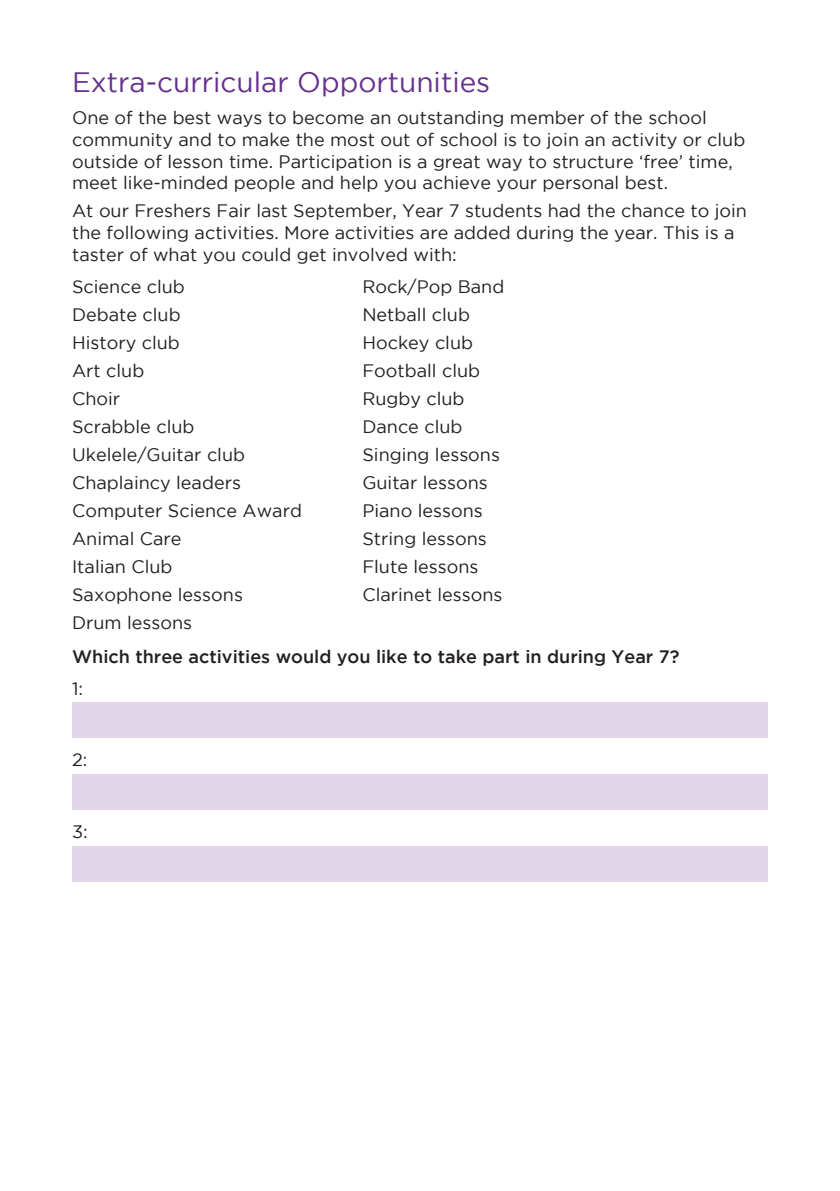
<style>
.page{position:relative;width:840px;height:1191px;background:#fff}
.page>*{position:absolute;margin:0;border:0;box-sizing:border-box;transform-origin:0 0}
.t1{font:28px "Gotham";color:#66308e}
.t2{font:18px/21.6px "Gotham";color:#231f20}
.t3{font:500 18px "Gotham";color:#231f20}
</style>
<div class="page">
<div style="left:72px;top:702px;width:695px;height:35px;background:#e1d6e8"></div>
<div style="left:72px;top:774px;width:695px;height:35px;background:#e1d6e8"></div>
<div style="left:72px;top:846px;width:695px;height:35px;background:#e1d6e8"></div>
<p class="t1" style="left:72px;top:67px;width:419px">Extra-curricular Opportunities</p>
<p class="t2" style="left:72px;top:107px;width:674px">One of the best ways to become an outstanding member of the school community and to make the most out of school is to join an activity or club outside of lesson time. Participation is a great way to structure ‘free’ time, meet like-minded people and help you achieve your personal best.</p>
<p class="t2" style="left:72px;top:200px;width:676px">At our Freshers Fair last September, Year 7 students had the chance to join the following activities. More activities are added during the year. This is a taster of what you could get involved with:</p>
<p class="t2" style="left:72px;top:275px;width:114px">Science club</p>
<p class="t2" style="left:362px;top:275px;width:143px">Rock/Pop Band</p>
<p class="t2" style="left:72px;top:303px;width:110px">Debate club</p>
<p class="t2" style="left:362px;top:303px;width:109px">Netball club</p>
<p class="t2" style="left:72px;top:331px;width:109px">History club</p>
<p class="t2" style="left:362px;top:331px;width:112px">Hockey club</p>
<p class="t2" style="left:72px;top:359px;width:74px">Art club</p>
<p class="t2" style="left:362px;top:359px;width:119px">Football club</p>
<p class="t2" style="left:72px;top:387px;width:50px">Choir</p>
<p class="t2" style="left:362px;top:387px;width:104px">Rugby club</p>
<p class="t2" style="left:72px;top:415px;width:124px">Scrabble club</p>
<p class="t2" style="left:362px;top:415px;width:101px">Dance club</p>
<p class="t2" style="left:72px;top:443px;width:174px">Ukelele/Guitar club</p>
<p class="t2" style="left:362px;top:443px;width:139px">Singing lessons</p>
<p class="t2" style="left:72px;top:471px;width:170px">Chaplaincy leaders</p>
<p class="t2" style="left:362px;top:471px;width:127px">Guitar lessons</p>
<p class="t2" style="left:72px;top:499px;width:231px">Computer Science Award</p>
<p class="t2" style="left:362px;top:499px;width:122px">Piano lessons</p>
<p class="t2" style="left:72px;top:527px;width:111px">Animal Care</p>
<p class="t2" style="left:362px;top:527px;width:126px">String lessons</p>
<p class="t2" style="left:72px;top:555px;width:102px">Italian Club</p>
<p class="t2" style="left:362px;top:555px;width:117px">Flute lessons</p>
<p class="t2" style="left:72px;top:583px;width:172px">Saxophone lessons</p>
<p class="t2" style="left:362px;top:583px;width:141px">Clarinet lessons</p>
<p class="t2" style="left:72px;top:611px;width:121px">Drum lessons</p>
<p class="t3" style="left:72px;top:646px;width:608px">Which three activities would you like to take part in during Year 7?</p>
<p class="t2" style="left:72px;top:677px;width:13px">1:</p>
<p class="t2" style="left:72px;top:748px;width:17px">2:</p>
<p class="t2" style="left:72px;top:820px;width:17px">3:</p>
</div>
